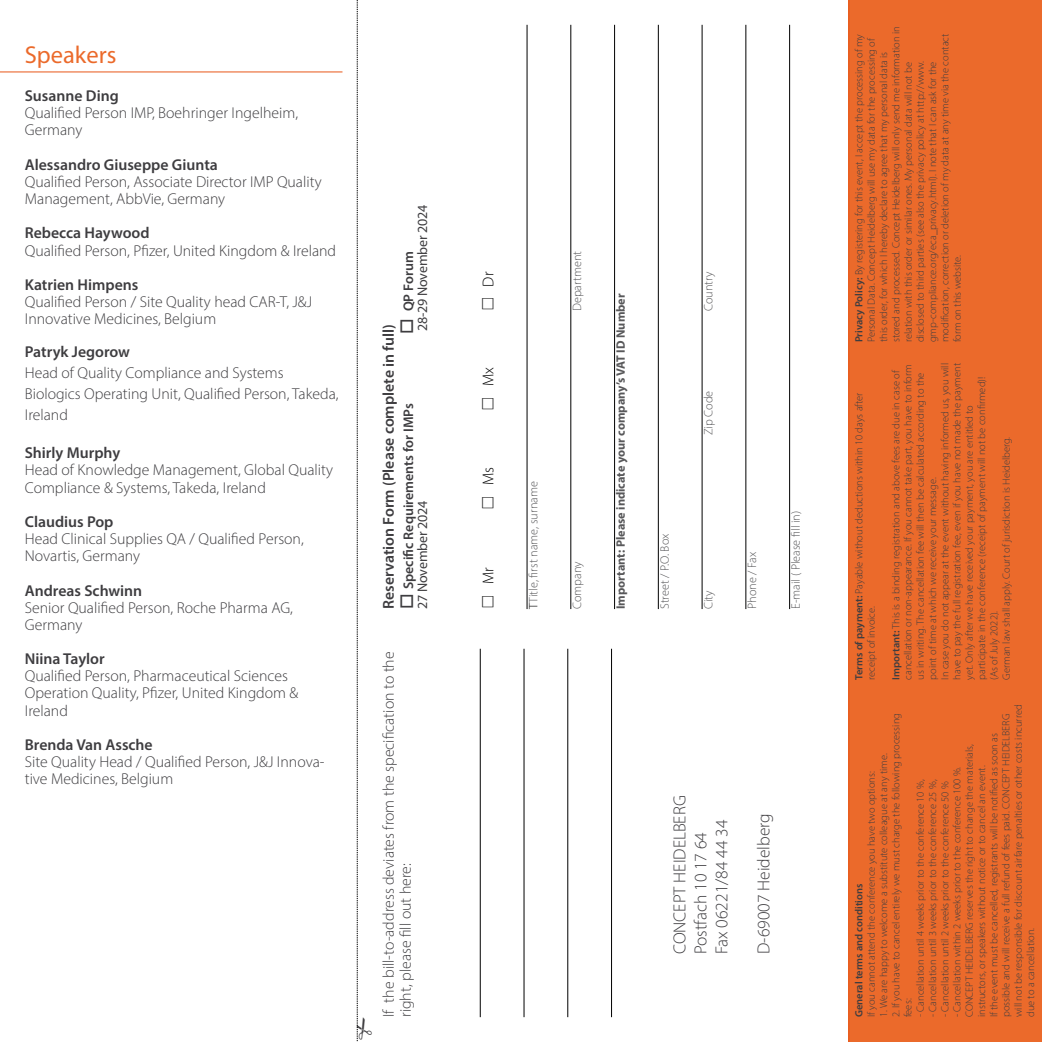
<style>
.page{position:relative;width:1042px;height:1042px;background:#fff}
.page>*{position:absolute;margin:0;border:0;box-sizing:border-box;transform-origin:0 0}
.t1{font:24.5px "Myriad Pro";color:#eb6a2b}
.t2{font:300 17.5px/21px "Myriad Pro";color:#3e3d40}
.t3{font:300 15.75px/17.2px "Myriad Pro";color:#3e3d40}
.t4{font:600 15.75px "Myriad Pro";color:#3e3d40}
.t5{font:300 15.75px "Myriad Pro";color:#000}
.t6{font:600 14px "Myriad Pro";color:#3e3d40}
.t7{font:14px "Myriad Pro";letter-spacing:-.01em;color:#3e3d40}
.t8{font:300 12.25px "Myriad Pro";color:#58585a}
.t9{font:700 12.25px "Myriad Pro";color:#58585a}
.t10{font:300 10.5px/12.2px "Myriad Pro";color:#3e3d40}
.t11{font:600 10.5px "Myriad Pro";color:#3e3d40}
.s1{color:#000}
.s2{font-weight:600}
</style>
<div class="page">
<div style="left:848px;top:0;width:194px;height:1042px;background:#eb6a2b"></div>
<hr style="left:480px;top:649px;width:1px;height:368px;background:#000">
<hr style="left:523px;top:649px;width:1px;height:368px;background:#000">
<hr style="left:567px;top:649px;width:1px;height:368px;background:#000">
<hr style="left:611px;top:649px;width:1px;height:368px;background:#000">
<hr style="left:0;top:71px;width:342px;height:1px;background:#e85718">
<hr style="left:526px;top:25px;width:1px;height:584px;background:#000">
<hr style="left:570px;top:25px;width:1px;height:584px;background:#000">
<hr style="left:614px;top:25px;width:1px;height:584px;background:#000">
<hr style="left:658px;top:25px;width:1px;height:584px;background:#000">
<hr style="left:701px;top:25px;width:1px;height:584px;background:#000">
<hr style="left:745px;top:25px;width:1px;height:584px;background:#000">
<hr style="left:789px;top:25px;width:1px;height:584px;background:#000">
<svg style="left:357px;top:0;width:1px;height:1042px"></svg>
<h1 class="t1" style="left:25px;top:40px;width:93px">Speakers</h1>
<h3 class="t4" style="left:25px;top:86px;width:95px">Susanne Ding</h3>
<h3 class="t3" style="left:25px;top:104px;width:275px">Qualified Person IMP, Boehringer Ingelheim,<br>Germany</h3>
<h3 class="t4" style="left:25px;top:154px;width:195px">Alessandro Giuseppe Giunta</h3>
<h3 class="t3" style="left:25px;top:173px;width:298px">Qualified Person, Associate Director IMP Quality<br>Management, AbbVie, Germany</h3>
<h3 class="t4" style="left:25px;top:223px;width:126px">Rebecca Haywood</h3>
<h3 class="t3" style="left:25px;top:242px;width:313px">Qualified Person, Pfizer, United Kingdom &amp; Ireland</h3>
<h3 class="t4" style="left:25px;top:275px;width:115px">Katrien Himpens</h3>
<h3 class="t3" style="left:25px;top:293px;width:289px">Qualified Person / Site Quality head CAR-T, J&amp;J<br>Innovative Medicines, Belgium</h3>
<h3 class="t4" style="left:25px;top:342px;width:107px">Patryk Jegorow</h3>
<h3 class="t3" style="left:25px;top:362px;width:315px;line-height:21px">Head of Quality Compliance and Systems<br>Biologics Operating Unit, Qualified Person, Takeda,<br>Ireland</h3>
<h3 class="t4" style="left:25px;top:443px;width:97px">Shirly Murphy</h3>
<h3 class="t3" style="left:25px;top:461px;width:310px">Head of Knowledge Management, Global Quality<br>Compliance &amp; Systems, Takeda, Ireland</h3>
<h3 class="t4" style="left:25px;top:511px;width:90px">Claudius Pop</h3>
<h3 class="t3" style="left:25px;top:530px;width:280px">Head Clinical Supplies QA / Qualified Person,<br>Novartis, Germany</h3>
<h3 class="t4" style="left:25px;top:580px;width:119px">Andreas Schwinn</h3>
<h3 class="t3" style="left:25px;top:599px;width:270px">Senior Qualified Person, Roche Pharma AG,<br>Germany</h3>
<h3 class="t4" style="left:25px;top:649px;width:81px">Niina Taylor</h3>
<h3 class="t3" style="left:25px;top:667px;width:275px">Qualified Person, Pharmaceutical Sciences<br>Operation Quality, Pfizer, United Kingdom &amp;<br>Ireland</h3>
<h3 class="t4" style="left:25px;top:734px;width:129px">Brenda Van Assche</h3>
<h3 class="t3" style="left:25px;top:753px;width:301px">Site Quality Head / Qualified Person, J&amp;J Innova&shy;tive Medicines, Belgium</h3>
<h3 class="t7" style="left:414px;top:331px;width:128px;rotate:-90deg">28-29 November 2024</h3>
<h3 class="t6" style="left:399px;top:334px;width:84px;rotate:-90deg">□ QP Forum</h3>
<h3 class="t4" style="left:378px;top:609px;width:287px;rotate:-90deg">Reservation Form (Please complete in full)</h3>
<h3 class="t6" style="left:399px;top:609px;width:207px;rotate:-90deg">□ Specific Requirements for IMPs</h3>
<h3 class="t7" style="left:414px;top:609px;width:110px;rotate:-90deg">27 November 2024</h3>
<h3 class="t3" style="left:380px;top:1017px;width:367px;rotate:-90deg">If the bill-to-address deviates from the specification to the right, please fill out here:</h3>
<h3 class="t5" style="left:479px;top:286px;width:16px;rotate:-90deg">Dr</h3>
<h3 class="t5" style="left:479px;top:386px;width:21px;rotate:-90deg">Mx</h3>
<h3 class="t5" style="left:479px;top:485px;width:20px;rotate:-90deg">Ms</h3>
<h3 class="t5" style="left:479px;top:584px;width:19px;rotate:-90deg">Mr</h3>
<p class="t8" style="left:526px;top:609px;width:129px;rotate:-90deg"><span class="s1">T</span>Title, first name, surname</p>
<p class="t8" style="left:570px;top:311px;width:62px;rotate:-90deg">Department</p>
<p class="t8" style="left:570px;top:609px;width:49px;rotate:-90deg">Company</p>
<p class="t9" style="left:613px;top:609px;width:317px;rotate:-90deg">Important: Please indicate your company’s VAT ID Number</p>
<p class="t8" style="left:657px;top:609px;width:77px;rotate:-90deg">Street / P.O. Box</p>
<p class="t8" style="left:701px;top:311px;width:41px;rotate:-90deg">Country</p>
<p class="t8" style="left:701px;top:435px;width:46px;rotate:-90deg">Zip Code</p>
<p class="t8" style="left:701px;top:609px;width:20px;rotate:-90deg">City</p>
<p class="t8" style="left:745px;top:609px;width:59px;rotate:-90deg">Phone / Fax</p>
<p class="t8" style="left:788px;top:609px;width:100px;rotate:-90deg">E-mail ( Please fill in)</p>
<p class="t10" style="left:853px;top:342px;width:317px;rotate:-90deg"><span class="s2">Privacy Policy:</span> By registering for this event, I accept the processing of my Personal Data. Concept Heidelberg will use my data for the processing of this order, for which I hereby declare to agree that my personal data is stored and processed. Concept Heidelberg will only send me information in relation with this order or similar ones. My personal data will not be disclosed to third parties (see also the privacy policy at http://www. gmp-compliance.org/eca_privacy.html). I note that I can ask for the modification, correction or deletion of my data at any time via the contact form on this website.</p>
<p class="t10" style="left:853px;top:680px;width:289px;rotate:-90deg"><span class="s2">Terms of payment:</span> Payable without deductions within 10 days after receipt of invoice.</p>
<p class="t10" style="left:889px;top:680px;width:318px;rotate:-90deg"><span class="s2">Important:</span> This is a binding registration and above fees are due in case of cancellation or non-appearance. If you cannot take part, you have to inform us in writing. The cancellation fee will then be calculated according to the point of time at which we receive your message.<br>In case you do not appear at the event without having informed us, you will have to pay the full registration fee, even if you have not made the payment yet. Only after we have received your payment, you are entitled to participate in the conference (receipt of payment will not be confirmed)! (As of July 2022).<br>German law shall apply. Court of jurisdiction is Heidelberg.</p>
<h2 class="t2" style="left:669px;top:954px;width:160px;rotate:-90deg">CONCEPT HEIDELBERG<br>Postfach 10 17 64<br>Fax 06221/84 44 34</h2>
<h2 class="t2" style="left:753px;top:954px;width:142px;rotate:-90deg">D-69007 Heidelberg</h2>
<p class="t10" style="left:951px;top:1017px;width:314px;rotate:-90deg">- Cancellation within 2 weeks prior to the conference 100 %.<br>CONCEPT HEIDELBERG reserves the right to change the materials, instructors, or speakers without notice or to cancel an event.<br>If the event must be cancelled, registrants will be notified as soon as possible and will receive a full refund of fees paid. CONCEPT HEIDELBERG will not be responsible for discount airfare penalties or other costs incurred due to a cancellation.</p>
<p class="t10" style="left:889px;top:1017px;width:305px;rotate:-90deg">2. If you have to cancel entirely we must charge the following processing fees:</p>
<p class="t10" style="left:877px;top:1017px;width:265px;rotate:-90deg">1. We are happy to welcome a substitute colleague at any time.</p>
<p class="t10" style="left:865px;top:1017px;width:247px;rotate:-90deg">If you cannot attend the conference you have two options:</p>
<p class="t10" style="left:914px;top:1017px;width:239px;rotate:-90deg">- Cancellation until 4 weeks prior to the conference 10 %,</p>
<p class="t10" style="left:926px;top:1017px;width:239px;rotate:-90deg">- Cancellation until 3 weeks prior to the conference 25 %,</p>
<p class="t10" style="left:938px;top:1017px;width:237px;rotate:-90deg">- Cancellation until 2 weeks prior to the conference 50 %</p>
<p class="t11" style="left:852px;top:1017px;width:135px;rotate:-90deg">General terms and conditions</p>
</div>
